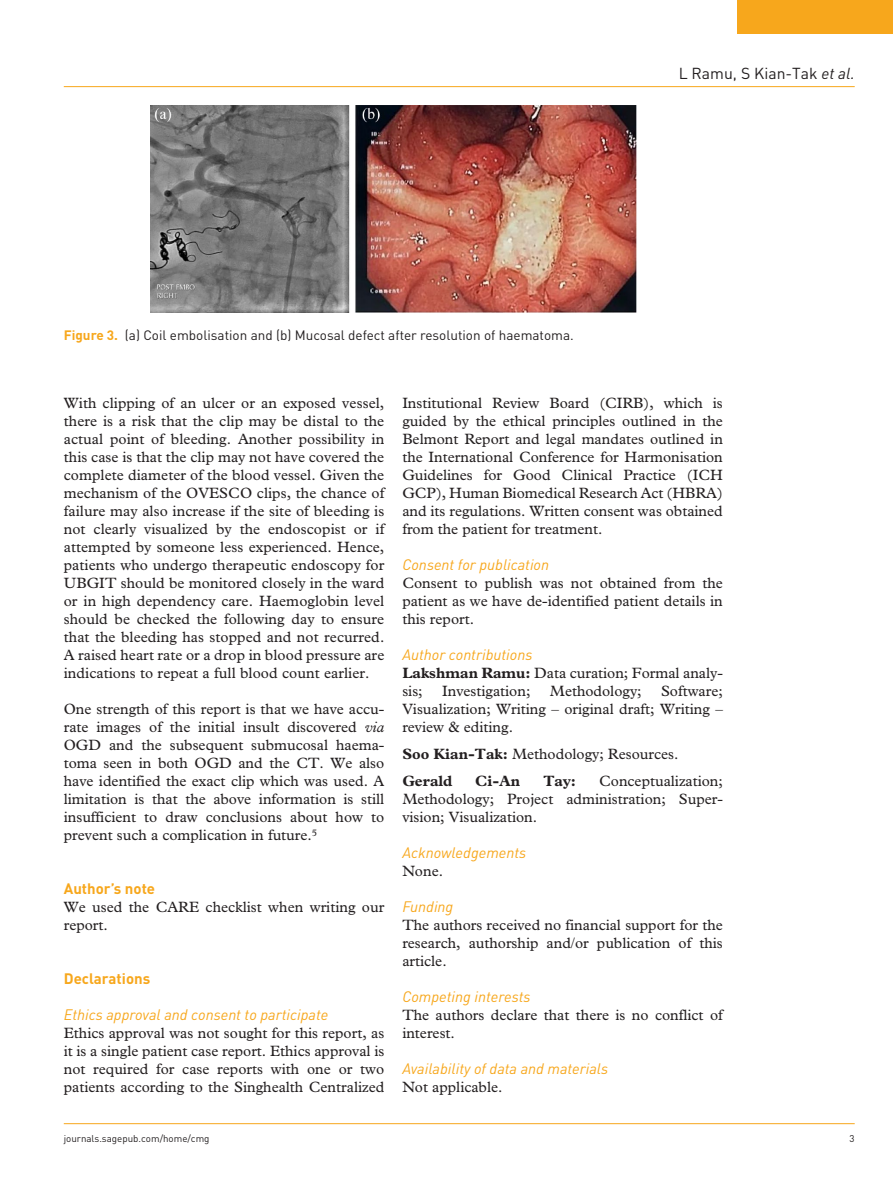
<style>
.page{position:relative;width:893px;height:1191px;background:#fff}
.page>*{position:absolute;margin:0;border:0;box-sizing:border-box;transform-origin:0 0}
.t1{font:15.75px "DIN";color:#231f20}
.t2{font:15px/18px "Plantin Std";color:#231f20;text-align:justify}
.t3{font:italic 15px "DIN";color:#f7a71c}
.t4{font:700 15px "DIN";color:#f7a71c}
.t5{font:700 15px "Plantin Std";color:#231f20}
.t6{font:13.5px "DIN";color:#231f20}
.t7{font:9.75px "DIN";color:#231f20}
.s1{font-weight:700;color:#f7a71c}
.s2{font-style:italic}
.s3{font-weight:700}
</style>
<div class="page">
<hr style="left:64px;top:86px;width:791px;height:1px;background:#f7a71c">
<hr style="left:64px;top:1123px;width:791px;height:1px;background:#f7a71c">
<div style="left:738px;top:0;width:155px;height:34px;background:#f7a71c"></div>
<img style="left:150px;top:106px;width:486px;height:206px">
<p class="t6" style="left:64px;top:327px;width:511px"><span class="s1">Figure 3.</span> (a) Coil embolisation and (b) Mucosal defect after resolution of haematoma.</p>
<p class="t1" style="left:679px;top:63px;width:178px">L Ramu, S Kian-Tak <span class="s2">et al.</span></p>
<p class="t2" style="left:64px;top:394px;width:322px">With clipping of an ulcer or an exposed vessel, there is a risk that the clip may be distal to the actual point of bleeding. Another possibility in this case is that the clip may not have covered the complete diameter of the blood vessel. Given the mechanism of the OVESCO clips, the chance of failure may also increase if the site of bleeding is not clearly visualized by the endoscopist or if attempted by someone less experienced. Hence, patients who undergo therapeutic endoscopy for UBGIT should be monitored closely in the ward or in high dependency care. Haemoglobin level should be checked the following day to ensure that the bleeding has stopped and not recurred.<br>A raised heart rate or a drop in blood pressure are indications to repeat a full blood count earlier.</p>
<p class="t2" style="left:64px;top:700px;width:322px">One strength of this report is that we have accu&shy;rate images of the initial insult discovered <span class="s2">via </span>OGD and the subsequent submucosal haema&shy;toma seen in both OGD and the CT. We also have identified the exact clip which was used. A limitation is that the above information is still insufficient to draw conclusions about how to prevent such a complication in future.<sup>5</sup></p>
<p class="t4" style="left:64px;top:879px;width:93px">Author’s note</p>
<p class="t2" style="left:64px;top:898px;width:322px">We used the CARE checklist when writing our report.</p>
<p class="t4" style="left:64px;top:969px;width:88px">Declarations</p>
<p class="t3" style="left:64px;top:1005px;width:266px">Ethics approval and consent to participate</p>
<p class="t2" style="left:64px;top:1024px;width:322px">Ethics approval was not sought for this report, as it is a single patient case report. Ethics approval is not required for case reports with one or two patients according to the Singhealth Centralized</p>
<p class="t2" style="left:402px;top:394px;width:322px">Institutional Review Board (CIRB), which is guided by the ethical principles outlined in the Belmont Report and legal mandates outlined in the International Conference for Harmonisation Guidelines for Good Clinical Practice (ICH GCP), Human Biomedical Research Act (HBRA) and its regulations. Written consent was obtained from the patient for treatment.</p>
<p class="t3" style="left:402px;top:555px;width:148px">Consent for publication</p>
<p class="t2" style="left:402px;top:574px;width:322px">Consent to publish was not obtained from the patient as we have de-identified patient details in this report.</p>
<p class="t3" style="left:402px;top:645px;width:132px">Author contributions</p>
<p class="t2" style="left:402px;top:664px;width:322px"><span class="s3">Lakshman Ramu:</span> Data curation; Formal analy&shy;sis;</p>
<p class="t2" style="left:402px;top:682px;width:322px;text-indent:259px">Software; Visualization; Writing – original draft; Writing – review &amp; editing.</p>
<p class="t2" style="left:402px;top:741px;width:278px;line-height:27px"><span class="s3">Soo Kian-Tak:</span> Methodology; Resources.<br><span class="s3">Gerald</span></p>
<p class="t2" style="left:442px;top:682px;width:90px">Investigation;</p>
<p class="t2" style="left:550px;top:682px;width:93px">Methodology;</p>
<p class="t5" style="left:475px;top:772px;width:46px">Ci-An</p>
<p class="t5" style="left:543px;top:772px;width:34px">Tay:</p>
<p class="t2" style="left:402px;top:772px;width:322px;text-indent:197px">Conceptualization; Methodology; Project administration; Super&shy;vision; Visualization.</p>
<p class="t3" style="left:402px;top:843px;width:125px">Acknowledgements</p>
<p class="t2" style="left:402px;top:862px;width:42px">None.</p>
<p class="t3" style="left:402px;top:897px;width:53px">Funding</p>
<p class="t2" style="left:402px;top:916px;width:322px">The authors received no financial support for the research, authorship and/or publication of this article.</p>
<p class="t3" style="left:402px;top:987px;width:130px">Competing interests</p>
<p class="t2" style="left:402px;top:1006px;width:322px">The authors declare that there is no conflict of interest.</p>
<p class="t3" style="left:402px;top:1059px;width:207px">Availability of data and materials</p>
<p class="t2" style="left:402px;top:1078px;width:102px">Not applicable.</p>
<p class="t7" style="left:64px;top:1132px;width:147px">journals.sagepub.com/home/cmg</p>
<p class="t7" style="left:850px;top:1132px;width:7px">3</p>
</div>
